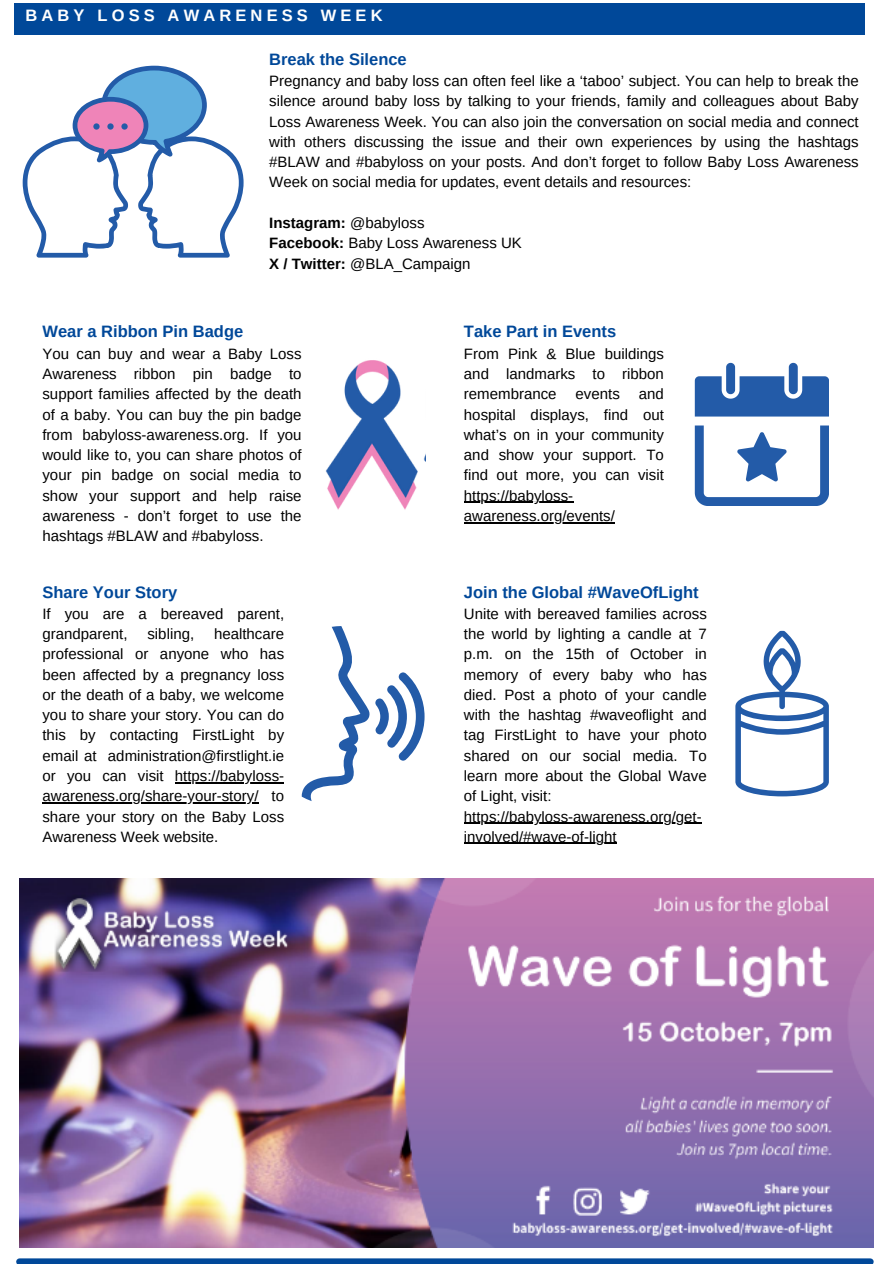
<style>
.page{position:relative;width:894px;height:1264px;background:#fff}
.page>*{position:absolute;margin:0;border:0;box-sizing:border-box;transform-origin:0 0}
.t1{font:700 16.5px "Arimo";color:#004899}
.t2{font:700 16.5px "Arimo";letter-spacing:.25em;color:#fff}
.t3{font:15px/20.2px "Arimo";color:#000;text-align:justify}
.t4{font:700 15px "Arimo";color:#000}
.s1{font-weight:400}
.s2{font-weight:700}
</style>
<div class="page">
<div style="left:20px;top:1258px;width:850px;height:5px;background:#004899"></div>
<div style="left:15px;top:3px;width:849px;height:31px;background:#004899"></div>
<img style="left:325px;top:360px;width:100px;height:150px">
<svg style="left:694px;top:363px;width:134px;height:53px"></svg>
<svg style="left:694px;top:425px;width:134px;height:81px"></svg>
<svg style="left:22px;top:66px;width:222px;height:191px"></svg>
<svg style="left:93px;top:123px;width:7px;height:7px"></svg>
<svg style="left:107px;top:123px;width:7px;height:7px"></svg>
<svg style="left:121px;top:123px;width:7px;height:7px"></svg>
<svg style="left:301px;top:626px;width:68px;height:175px"></svg>
<svg style="left:375px;top:672px;width:49px;height:88px"></svg>
<svg style="left:735px;top:631px;width:93px;height:165px"></svg>
<hr style="left:464px;top:501px;width:109px;height:2px;background:#000">
<hr style="left:464px;top:522px;width:150px;height:1px;background:#000">
<hr style="left:175px;top:782px;width:36px;height:1px;background:#000">
<hr style="left:211px;top:782px;width:73px;height:1px;background:#000">
<hr style="left:42px;top:802px;width:216px;height:1px;background:#000">
<hr style="left:464px;top:822px;width:45px;height:1px;background:#000">
<hr style="left:509px;top:822px;width:192px;height:1px;background:#000">
<hr style="left:464px;top:842px;width:152px;height:2px;background:#000">
<img style="left:20px;top:878px;width:853px;height:369px">
<p class="t2" style="left:25px;top:6px;width:358px">BABY LOSS AWARENESS WEEK</p>
<p class="t1" style="left:269px;top:50px;width:139px">Break the Silence</p>
<p class="t3" style="left:269px;top:71px;width:590px">Pregnancy and baby loss can often feel like a ‘taboo’ subject. You can help to break the silence around baby loss by talking to your friends, family and colleagues about Baby Loss Awareness Week. You can also join the conversation on social media and connect with others discussing the issue and their own experiences by using the hashtags #BLAW and #babyloss on your posts. And don’t forget to follow Baby Loss Awareness Week on social media for updates, event details and resources:</p>
<p class="t4" style="left:269px;top:214px;width:157px">Instagram: <span class="s1">@babyloss</span></p>
<p class="t3" style="left:269px;top:233px;width:254px"><span class="s2">Facebook:</span> Baby Loss Awareness UK</p>
<p class="t3" style="left:269px;top:253px;width:203px"><span class="s2">X / Twitter:</span> @BLA_Campaign</p>
<p class="t1" style="left:42px;top:322px;width:202px">Wear a Ribbon Pin Badge</p>
<p class="t3" style="left:42px;top:343px;width:260px">You can buy and wear a Baby Loss Awareness ribbon pin badge to support families affected by the death of a baby. You can buy the pin badge from babyloss-awareness.org. If you would like to, you can share photos of your pin badge on social media to show your support and help raise awareness - don’t forget to use the hashtags #BLAW and #babyloss.</p>
<p class="t1" style="left:42px;top:582px;width:136px">Share Your Story</p>
<p class="t3" style="left:42px;top:603px;width:243px">If you are a bereaved parent, grandparent,</p>
<p class="t3" style="left:42px;top:624px;width:243px;text-indent:171px">healthcare professional or anyone who has been affected by a pregnancy loss or the death of a baby, we welcome you to share your story. You can do this by contacting FirstLight by email at administration@firstlight.ie or you can visit</p>
<p class="t3" style="left:147px;top:624px;width:48px">sibling,</p>
<p class="t3" style="left:175px;top:765px;width:111px">https://babyloss-</p>
<p class="t3" style="left:42px;top:786px;width:243px">awareness.org/share-your-story/ to share your story on the Baby Loss Awareness Week website.</p>
<p class="t1" style="left:464px;top:322px;width:154px">Take Part in Events</p>
<p class="t3" style="left:464px;top:343px;width:201px">From Pink &amp; Blue buildings and landmarks to ribbon remembrance</p>
<p class="t3" style="left:464px;top:384px;width:201px;text-indent:175px">and hospital displays, find out what’s on in your community and show your support. To find out more, you can visit</p>
<p class="t3" style="left:464px;top:485px;width:111px">https://babyloss-</p>
<p class="t3" style="left:464px;top:505px;width:152px">awareness.org/events/</p>
<p class="t3" style="left:575px;top:384px;width:46px">events</p>
<p class="t1" style="left:464px;top:582px;width:236px">Join the Global #WaveOfLight</p>
<p class="t3" style="left:464px;top:603px;width:244px">Unite with bereaved families across the world by lighting a candle at 7 p.m. on the 15th of October in memory of every baby who has died. Post a photo of your candle with the hashtag #waveoflight and tag FirstLight to have your photo shared on our social media. To learn more about the Global Wave of Light, visit:</p>
<p class="t3" style="left:464px;top:806px;width:239px">https://babyloss-awareness.org/get&shy;involved/#wave-of-light</p>
</div>
